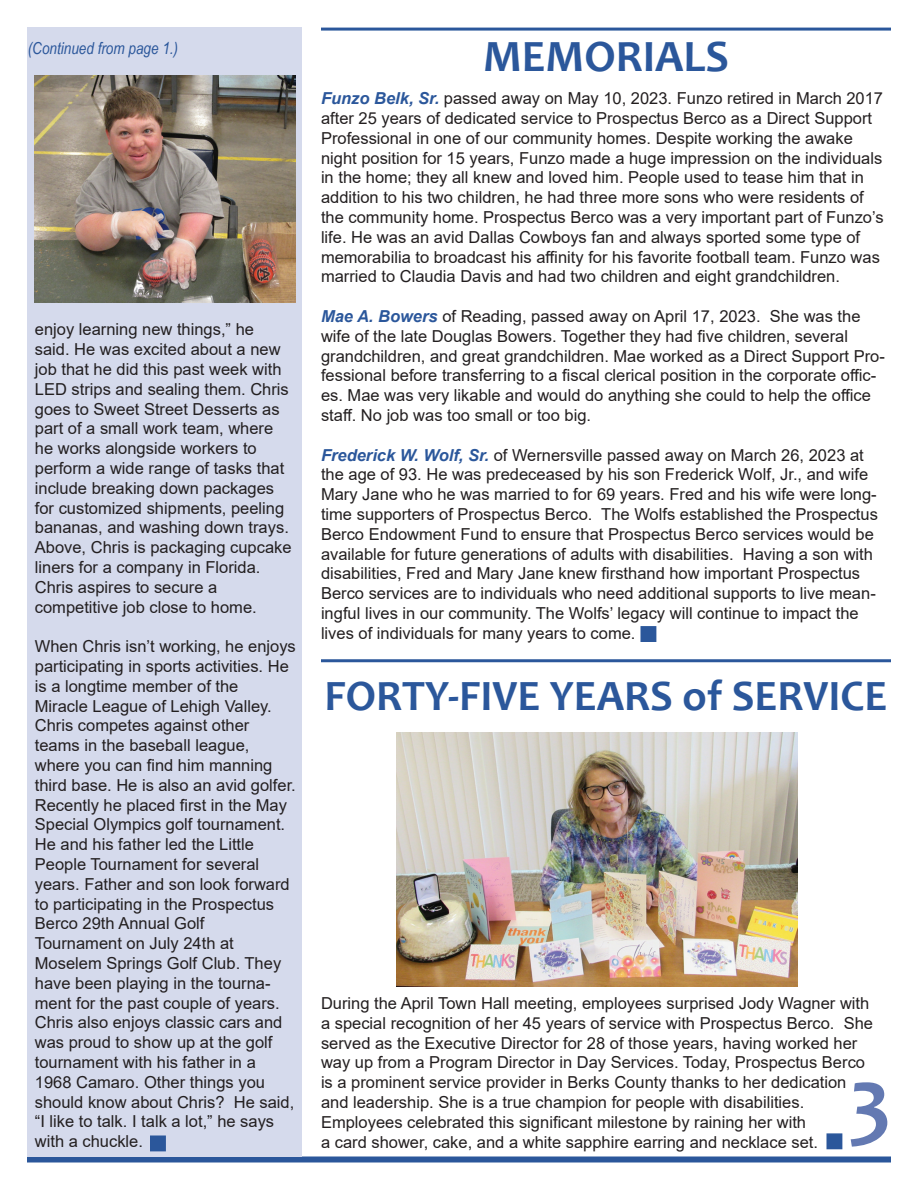
<style>
.page{position:relative;width:918px;height:1188px;background:#fff}
.page>*{position:absolute;margin:0;border:0;box-sizing:border-box;transform-origin:0 0}
.t1{font:700 90px "Candara";color:#6379b2}
.t2{font:700 45px "Candara";color:#2b579b}
.t3{font:700 43.5px "Candara";color:#2b579b}
.t4{font:16.5px/19.8px "Arial";color:#231f20}
.t5{font:italic 16.5px "Arial Narrow";color:#2b579b}
.s1{font-weight:700;font-style:italic;color:#2b579b}
</style>
<div class="page">
<div style="left:27px;top:1156px;width:864px;height:6px;background:#2b579b"></div>
<div style="left:28px;top:27px;width:274px;height:1129px;background:#d5daec"></div>
<div style="left:150px;top:1136px;width:16px;height:15px;background:#2b579b"></div>
<div style="left:826px;top:1133px;width:16px;height:16px;background:#2b579b;border:2px solid #2b579b"></div>
<img style="left:397px;top:733px;width:400px;height:254px">
<img style="left:35px;top:76px;width:261px;height:226px">
<hr style="left:321px;top:659px;width:570px;height:3px;background:#2b579b">
<div style="left:640px;top:626px;width:16px;height:16px;background:#2b579b;border:2px solid #2b579b"></div>
<hr style="left:321px;top:28px;width:570px;height:3px;background:#2b579b">
<p class="t5" style="left:28px;top:37px;width:152px">(Continued from page 1.)</p>
<p class="t4" style="left:35px;top:320px;width:258px">enjoy learning new things,” he said. He was excited about a new job that he did this past week with<br>LED strips and sealing them. Chris goes to Sweet Street Desserts as part of a small work team, where he works alongside workers to perform a wide range of tasks that include breaking down packages for customized shipments, peeling bananas, and washing down trays.<br>Above, Chris is packaging cupcake liners for a company in Florida.<br>Chris aspires to secure a competitive job close to home.</p>
<p class="t4" style="left:35px;top:636px;width:263px">When Chris isn’t working, he enjoys participating in sports activities. He is a longtime member of the<br>Miracle League of Lehigh Valley.<br>Chris competes against other teams in the baseball league, where you can find him manning third base. He is also an avid golfer.<br>Recently he placed first in the May<br>Special Olympics golf tournament.<br>He and his father led the Little<br>People Tournament for several years. Father and son look forward to participating in the Prospectus<br>Berco 29th Annual Golf<br>Tournament on July 24th at<br>Moselem Springs Golf Club. They have been playing in the tourna&shy;ment for the past couple of years.<br>Chris also enjoys classic cars and was proud to show up at the golf tournament with his father in a<br>1968 Camaro. Other things you should know about Chris? He said, “I like to talk. I talk a lot,” he says with a chuckle.</p>
<h2 class="t2" style="left:483px;top:28px;width:247px">MEMORIALS</h2>
<p class="t4" style="left:321px;top:88px;width:564px"><span class="s1">Funzo Belk, Sr.</span> passed away on May 10, 2023. Funzo retired in March 2017 after 25 years of dedicated service to Prospectus Berco as a Direct Support Professional in one of our community homes. Despite working the awake night position for 15 years, Funzo made a huge impression on the individuals in the home; they all knew and loved him. People used to tease him that in addition to his two children, he had three more sons who were residents of the community home. Prospectus Berco was a very important part of Funzo’s life. He was an avid Dallas Cowboys fan and always sported some type of memorabilia to broadcast his affinity for his favorite football team. Funzo was married to Claudia Davis and had two children and eight grandchildren.</p>
<p class="t4" style="left:321px;top:306px;width:566px"><span class="s1">Mae A. Bowers</span> of Reading, passed away on April 17, 2023. She was the wife of the late Douglas Bowers. Together they had five children, several grandchildren, and great grandchildren. Mae worked as a Direct Support Pro&shy;fessional before transferring to a fiscal clerical position in the corporate offic&shy;es. Mae was very likable and would do anything she could to help the office staff. No job was too small or too big.</p>
<p class="t4" style="left:321px;top:445px;width:558px"><span class="s1">Frederick W. Wolf, Sr.</span> of Wernersville passed away on March 26, 2023 at the age of 93. He was predeceased by his son Frederick Wolf, Jr., and wife Mary Jane who he was married to for 69 years. Fred and his wife were long&shy;time supporters of Prospectus Berco. The Wolfs established the Prospectus Berco Endowment Fund to ensure that Prospectus Berco services would be available for future generations of adults with disabilities. Having a son with disabilities, Fred and Mary Jane knew firsthand how important Prospectus Berco services are to individuals who need additional supports to live mean&shy;ingful lives in our community. The Wolfs’ legacy will continue to impact the lives of individuals for many years to come.</p>
<h3 class="t3" style="left:325px;top:669px;width:564px">FORTY-FIVE YEARS of SERVICE</h3>
<p class="t4" style="left:321px;top:993px;width:554px">During the April Town Hall meeting, employees surprised Jody Wagner with a special recognition of her 45 years of service with Prospectus Berco. She served as the Executive Director for 28 of those years, having worked her way up from a Program Director in Day Services. Today, Prospectus Berco is a prominent service provider in Berks County thanks to her dedication and leadership. She is a true champion for people with disabilities.<br>Employees celebrated this significant milestone by raining her with<br>a card shower, cake, and a white sapphire earring and necklace set.</p>
<h1 class="t1" style="left:849px;top:1043px;width:44px">3</h1>
</div>
